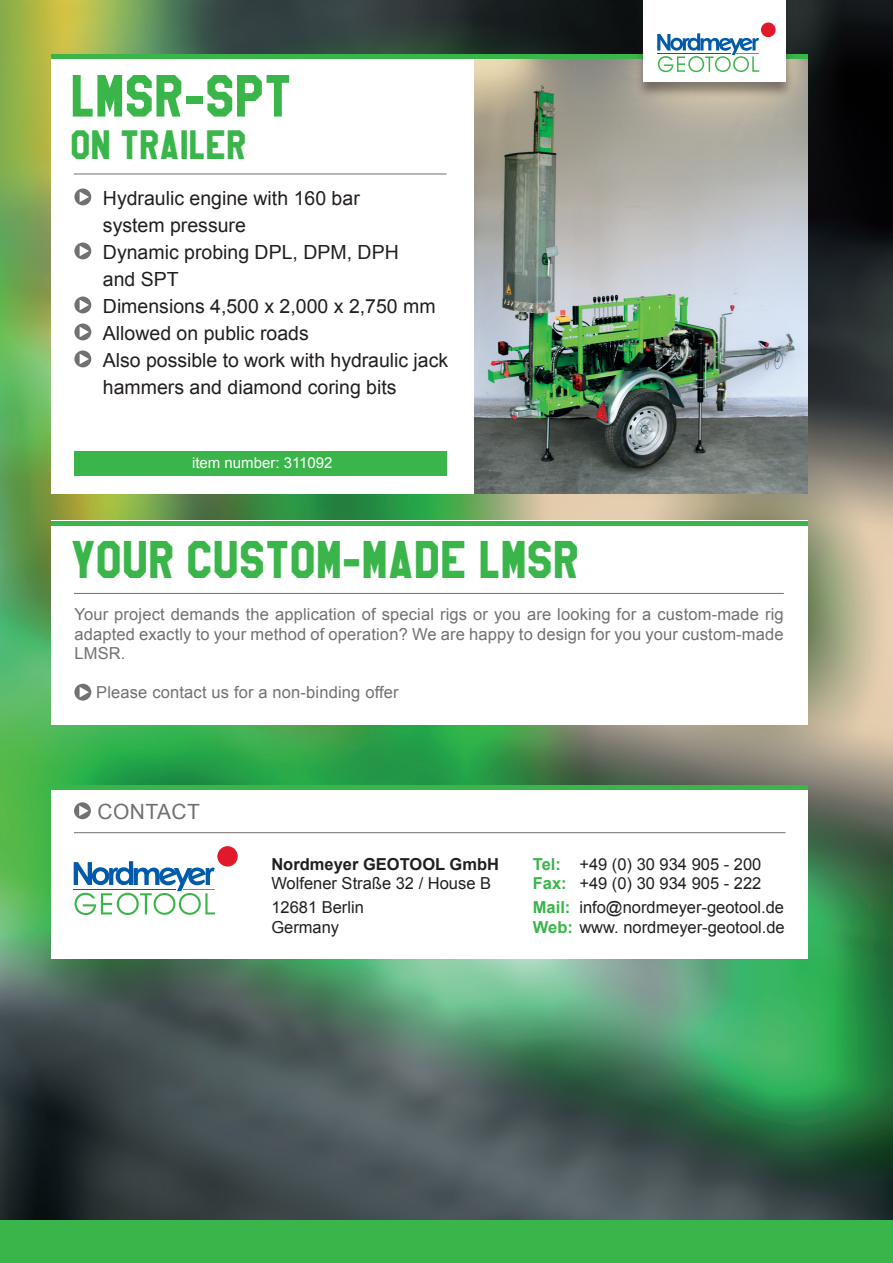
<style>
.page{position:relative;width:893px;height:1263px;background:#fff}
.page>*{position:absolute;margin:0;border:0;box-sizing:border-box;transform-origin:0 0}
.t1{font:52.5px "High School USA Sans";letter-spacing:-.01em;color:#3ab54a}
.t2{font:46.5px "High School USA Sans";letter-spacing:-.005em;color:#3ab54a}
.t3{font:36px "High School USA Sans";letter-spacing:-.005em;color:#3ab54a}
.t4{font:21px "Arial";letter-spacing:.02em;color:#727172}
.t5{font:19.5px/27px "Arial";color:#231f20}
.t6{font:16.5px/19.5px "Arial";letter-spacing:.01em;color:#727172;text-align:justify}
.t7{font:16.5px/19.5px "Arial";color:#231f20}
.t8{font:700 16.5px "Arial";color:#231f20}
.t9{font:15px "Arial";color:#fff}
.s1{font-weight:700;color:#3ab54a}
</style>
<div class="page">
<img style="left:0;top:0;width:893px;height:1220px">
<div style="left:0;top:1220px;width:893px;height:43px;background:#3ab54a"></div>
<div style="left:51px;top:786px;width:757px;height:173px;background:#fff"></div>
<hr style="left:74px;top:832px;width:711px;height:1px;background:#727172">
<hr style="left:51px;top:786px;width:757px;height:4px;background:#3ab54a">
<svg style="left:74px;top:802px;width:17px;height:17px"></svg>
<svg style="left:74px;top:861px;width:141px;height:54px"></svg>
<div style="left:217px;top:846px;width:21px;height:20px;background:#e2192b;border-radius:50%"></div>
<div style="left:51px;top:56px;width:757px;height:437px;background:#fff"></div>
<hr style="left:74px;top:174px;width:372px;height:1px;background:#727172">
<div style="left:74px;top:451px;width:372px;height:25px;background:#3ab54a"></div>
<svg style="left:74px;top:188px;width:17px;height:17px"></svg>
<svg style="left:74px;top:242px;width:17px;height:17px"></svg>
<svg style="left:74px;top:296px;width:17px;height:17px"></svg>
<svg style="left:74px;top:323px;width:17px;height:17px"></svg>
<svg style="left:74px;top:350px;width:17px;height:17px"></svg>
<div style="left:51px;top:521px;width:757px;height:204px;background:#fff"></div>
<hr style="left:51px;top:521px;width:757px;height:4px;background:#3ab54a">
<hr style="left:74px;top:593px;width:710px;height:1px;background:#727172">
<svg style="left:74px;top:684px;width:17px;height:17px"></svg>
<img style="left:474px;top:59px;width:334px;height:434px">
<div style="left:51px;top:54px;width:757px;height:5px;background:#3ab54a"></div>
<div style="left:634px;top:0;width:161px;height:100px;background:#231f20;opacity:.5"></div>
<div style="left:643px;top:0;width:142px;height:82px;background:#fff"></div>
<svg style="left:657px;top:33px;width:102px;height:39px"></svg>
<div style="left:761px;top:23px;width:15px;height:14px;background:#e2192b;border-radius:50%"></div>
<h1 class="t1" style="left:70px;top:64px;width:223px">LMSR-SPT</h1>
<h3 class="t3" style="left:70px;top:123px;width:178px">ON TRAILER</h3>
<p class="t5" style="left:103px;top:185px;width:347px">Hydraulic engine with 160 bar<br>system pressure<br>Dynamic probing DPL, DPM, DPH<br>and SPT<br>Dimensions 4,500 x 2,000 x 2,750 mm<br>Allowed on public roads<br>Also possible to work with hydraulic jack hammers and diamond coring bits</p>
<p class="t9" style="left:192px;top:453px;width:142px">item number: 311092</p>
<h2 class="t2" style="left:70px;top:532px;width:511px">YOUR CUSTOM-MADE LMSR</h2>
<p class="t6" style="left:74px;top:605px;width:711px">Your project demands the application of special rigs or you are looking for a custom-made rig adapted exactly to your method of operation? We are happy to design for you your custom-made LMSR.</p>
<p class="t6" style="left:96px;top:683px;width:304px">Please contact us for a non-binding offer</p>
<p class="t4" style="left:98px;top:798px;width:104px">CONTACT</p>
<p class="t8" style="left:271px;top:853px;width:229px">Nordmeyer GEOTOOL GmbH</p>
<p class="t7" style="left:271px;top:871px;width:221px;line-height:24px">Wolfener Straße 32 / House B<br>12681 Berlin</p>
<p class="t7" style="left:271px;top:917px;width:69px">Germany</p>
<p class="t7" style="left:533px;top:854px;width:230px"><span class="s1">Tel:</span> +49 (0) 30 934 905 - 200<br><span class="s1">Fax:</span> +49 (0) 30 934 905 - 222</p>
<p class="t7" style="left:533px;top:898px;width:253px"><span class="s1">Mail:</span> info@nordmeyer-geotool.de<br><span class="s1">Web:</span> www. nordmeyer-geotool.de</p>
</div>
